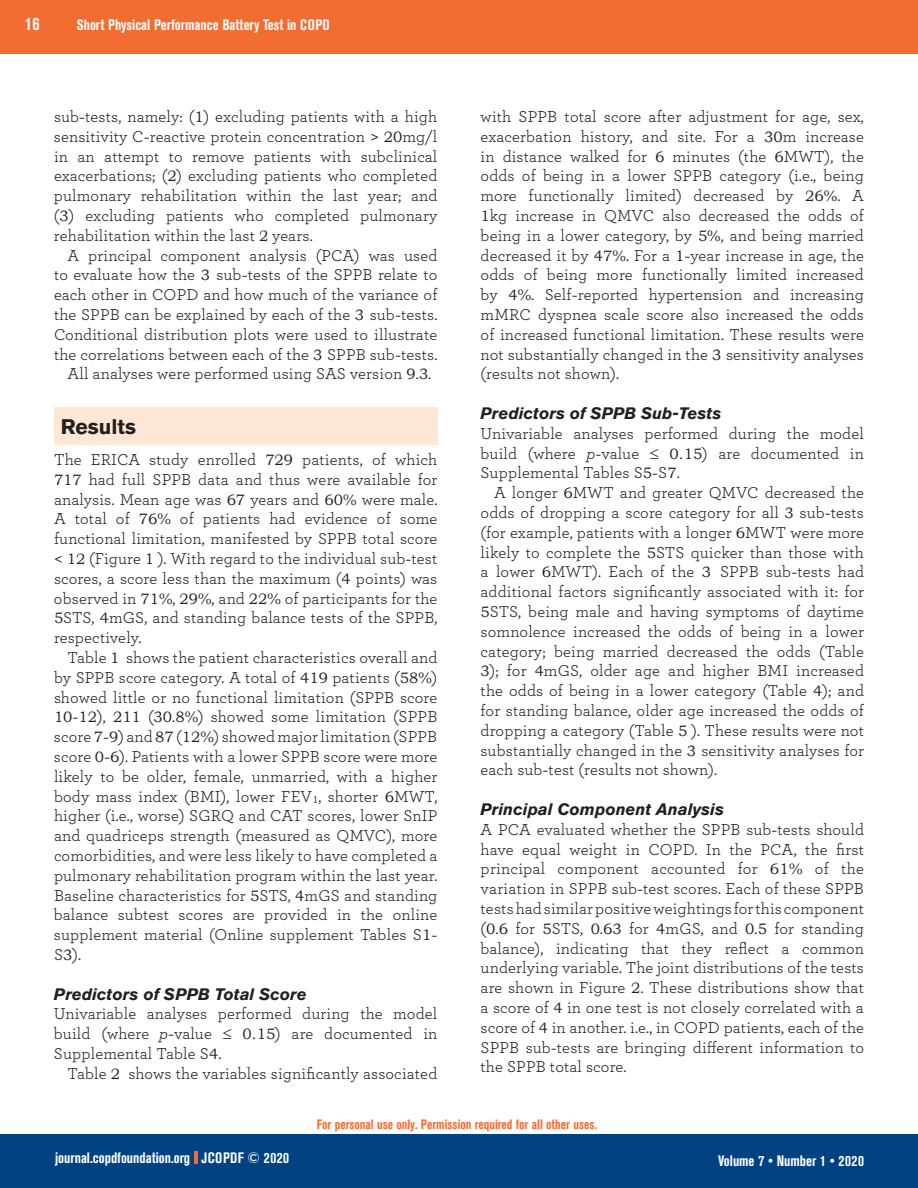
<style>
.page{position:relative;width:918px;height:1188px;background:#fff}
.page>*{position:absolute;margin:0;border:0;box-sizing:border-box;transform-origin:0 0}
.t1{font:700 21px "Akzidenz Grotesk BE";color:#231f20}
.t2{font:700 condensed 18px "Akzidenz Grotesk BE";color:#fff}
.t3{font:16.5px/19.8px "Breathe";letter-spacing:.01em;color:#231f20;text-align:justify}
.t4{font:italic 700 16.5px "Akzidenz Grotesk BQ";color:#231f20}
.t5{font:700 condensed 15px "Akzidenz Grotesk BE";color:#fff}
.t6{font:700 condensed 13.5px "Akzidenz Grotesk BE";color:#f36c32}
.s1{font-family:"Bookman Old Style";font-size:15px}
.s2{font-family:"Bookman Old Style";font-size:9.6px}
.s3{font-style:italic}
</style>
<div class="page">
<div style="left:0;top:1134px;width:918px;height:54px;background:#004282"></div>
<div style="left:0;top:0;width:918px;height:54px;background:#f36c32"></div>
<svg style="left:194px;top:1152px;width:3px;height:12px"></svg>
<div style="left:54px;top:407px;width:383px;height:38px;background:#fee7d4"></div>
<p class="t2" style="left:25px;top:13px;width:16px">16</p>
<p class="t5" style="left:77px;top:16px;width:254px">Short Physical Performance Battery Test in COPD</p>
<p class="t3" style="left:54px;top:106px;width:385px">sub<span class="s1">-</span>tests, namely: (<span class="s1">1</span>) excluding patients with a high sensitivity C<span class="s1">-</span>reactive protein concentration <span class="s1">&gt; 20</span>mg/l in an attempt to remove patients with subclinical exacerbations; (<span class="s1">2</span>) excluding patients who completed pulmonary rehabilitation within the last year; and (<span class="s1">3</span>) excluding patients who completed pulmonary rehabilitation within the last <span class="s1">2</span> years.</p>
<p class="t3" style="left:68px;top:244px;width:371px">A principal component analysis (PCA) was used</p>
<p class="t3" style="left:54px;top:264px;width:385px">to evaluate how the <span class="s1">3</span> sub<span class="s1">-</span>tests of the SPPB relate to</p>
<p class="t3" style="left:54px;top:284px;width:385px">each other in COPD and how much of the variance of</p>
<p class="t3" style="left:54px;top:304px;width:385px">the SPPB can be explained by each of the <span class="s1">3</span> sub<span class="s1">-</span>tests.</p>
<p class="t3" style="left:54px;top:324px;width:385px">Conditional distribution plots were used to illustrate</p>
<p class="t3" style="left:54px;top:343px;width:385px">the correlations between each of the <span class="s1">3</span> SPPB sub<span class="s1">-</span>tests.</p>
<p class="t3" style="left:68px;top:363px;width:365px">All analyses were performed using SAS version <span class="s1">9</span>.<span class="s1">3</span>.</p>
<p class="t1" style="left:61px;top:415px;width:77px">Results</p>
<p class="t3" style="left:54px;top:449px;width:385px">The ERICA study enrolled <span class="s1">729</span> patients, of which <span class="s1">717</span> had full SPPB data and thus were available for analysis. Mean age was <span class="s1">67</span> years and <span class="s1">60%</span> were male.<br>A total of <span class="s1">76%</span> of patients had evidence of some functional limitation, manifested by SPPB total score <span class="s1">&lt; 12</span> (Figure <span class="s1">1</span> ). With regard to the individual sub<span class="s1">-</span>test scores, a score less than the maximum (<span class="s1">4</span> points) was observed in <span class="s1">71%</span>, <span class="s1">29%</span>, and <span class="s1">22%</span> of participants for the <span class="s1">5</span>STS, <span class="s1">4</span>mGS, and standing balance tests of the SPPB, respectively.</p>
<p class="t3" style="left:54px;top:647px;width:385px;text-indent:14px">Table <span class="s1">1</span> shows the patient characteristics overall and by SPPB score category. A total of <span class="s1">419</span> patients (<span class="s1">58%</span>) showed little or no functional limitation (SPPB score <span class="s1">10-12</span>), <span class="s1">211</span> (<span class="s1">30</span>.<span class="s1">8%</span>) showed some limitation (SPPB score <span class="s1">7-9</span>) and <span class="s1">87</span> (<span class="s1">12%</span>) showed major limitation (SPPB score <span class="s1">0-6</span>). Patients with a lower SPPB score were more likely to be older, female, unmarried, with a higher body mass index (BMI), lower FEV<span class="s2">1</span>, shorter <span class="s1">6</span>MWT, higher (i.e., worse) SGRQ and CAT scores, lower SnIP and quadriceps strength (measured as QMVC), more comorbidities, and were less likely to have completed a pulmonary rehabilitation program within the last year.<br>Baseline characteristics for <span class="s1">5</span>STS, <span class="s1">4</span>mGS and standing balance subtest scores are provided in the online supplement material (Online supplement Tables S<span class="s1">1- </span>S<span class="s1">3</span>).</p>
<p class="t4" style="left:54px;top:984px;width:254px">Predictors of SPPB Total Score</p>
<p class="t3" style="left:54px;top:1003px;width:385px">Univariable analyses performed during the model build (where <span class="s3">p</span><span class="s1">-</span>value ≤ <span class="s1">0.15</span>) are documented in Supplemental Table S<span class="s1">4</span>.</p>
<p class="t3" style="left:68px;top:1063px;width:371px">Table <span class="s1">2</span> shows the variables significantly associated</p>
<p class="t3" style="left:481px;top:106px;width:385px">with SPPB total score after adjustment for age, sex, exacerbation history, and site. For a <span class="s1">30</span>m increase in distance walked for <span class="s1">6</span> minutes (the <span class="s1">6</span>MWT), the odds of being in a lower SPPB category (i.e., being more functionally limited) decreased by <span class="s1">26%</span>. A <span class="s1">1</span>kg increase in QMVC also decreased the odds of being in a lower category, by <span class="s1">5%</span>, and being married decreased it by <span class="s1">47%</span>. For a <span class="s1">1-</span>year increase in age, the odds of being more functionally limited increased by <span class="s1">4%</span>. Self<span class="s1">-</span>reported hypertension and increasing mMRC dyspnea scale score also increased the odds of increased functional limitation. These results were not substantially changed in the <span class="s1">3</span> sensitivity analyses (results not shown).</p>
<p class="t4" style="left:481px;top:403px;width:242px">Predictors of SPPB Sub-Tests</p>
<p class="t3" style="left:481px;top:423px;width:385px">Univariable analyses performed during the model build (where <span class="s3">p</span><span class="s1">-</span>value ≤ <span class="s1">0.15</span>) are documented in Supplemental Tables S<span class="s1">5-</span>S<span class="s1">7</span>.</p>
<p class="t3" style="left:481px;top:482px;width:385px;text-indent:14px">A longer <span class="s1">6</span>MWT and greater QMVC decreased the odds of dropping a score category for all <span class="s1">3</span> sub<span class="s1">-</span>tests (for example, patients with a longer <span class="s1">6</span>MWT were more likely to complete the <span class="s1">5</span>STS quicker than those with a lower <span class="s1">6</span>MWT). Each of the <span class="s1">3</span> SPPB sub<span class="s1">-</span>tests had additional factors significantly associated with it: for <span class="s1">5</span>STS, being male and having symptoms of daytime somnolence increased the odds of being in a lower category; being married decreased the odds (Table <span class="s1">3</span>); for <span class="s1">4</span>mGS, older age and higher BMI increased the odds of being in a lower category (Table <span class="s1">4</span>); and for standing balance, older age increased the odds of dropping a category (Table <span class="s1">5</span> ). These results were not substantially changed in the <span class="s1">3</span> sensitivity analyses for each sub<span class="s1">-</span>test (results not shown).</p>
<p class="t4" style="left:481px;top:799px;width:245px">Principal Component Analysis</p>
<p class="t3" style="left:481px;top:819px;width:385px">A PCA evaluated whether the SPPB sub<span class="s1">-</span>tests should have equal weight in COPD. In the PCA, the first principal component accounted for <span class="s1">61%</span> of the variation in SPPB sub<span class="s1">-</span>test scores. Each of these SPPB tests had similar positive weightings for this component (<span class="s1">0</span>.<span class="s1">6</span> for <span class="s1">5</span>STS, <span class="s1">0</span>.<span class="s1">63</span> for <span class="s1">4</span>mGS, and <span class="s1">0</span>.<span class="s1">5</span> for standing balance), indicating that they reflect a common underlying variable. The joint distributions of the tests are shown in Figure <span class="s1">2</span>. These distributions show that a score of <span class="s1">4</span> in one test is not closely correlated with a score of <span class="s1">4</span> in another. i.e., in COPD patients, each of the SPPB sub<span class="s1">-</span>tests are bringing different information to the SPPB total score.</p>
<p class="t6" style="left:317px;top:1117px;width:282px">For personal use only. Permission required for all other uses.</p>
<p class="t5" style="left:55px;top:1149px;width:236px">journal.copdfoundation.org JCOPDF © 2020</p>
<p class="t5" style="left:718px;top:1152px;width:147px">Volume 7 • Number 1 • 2020</p>
</div>
